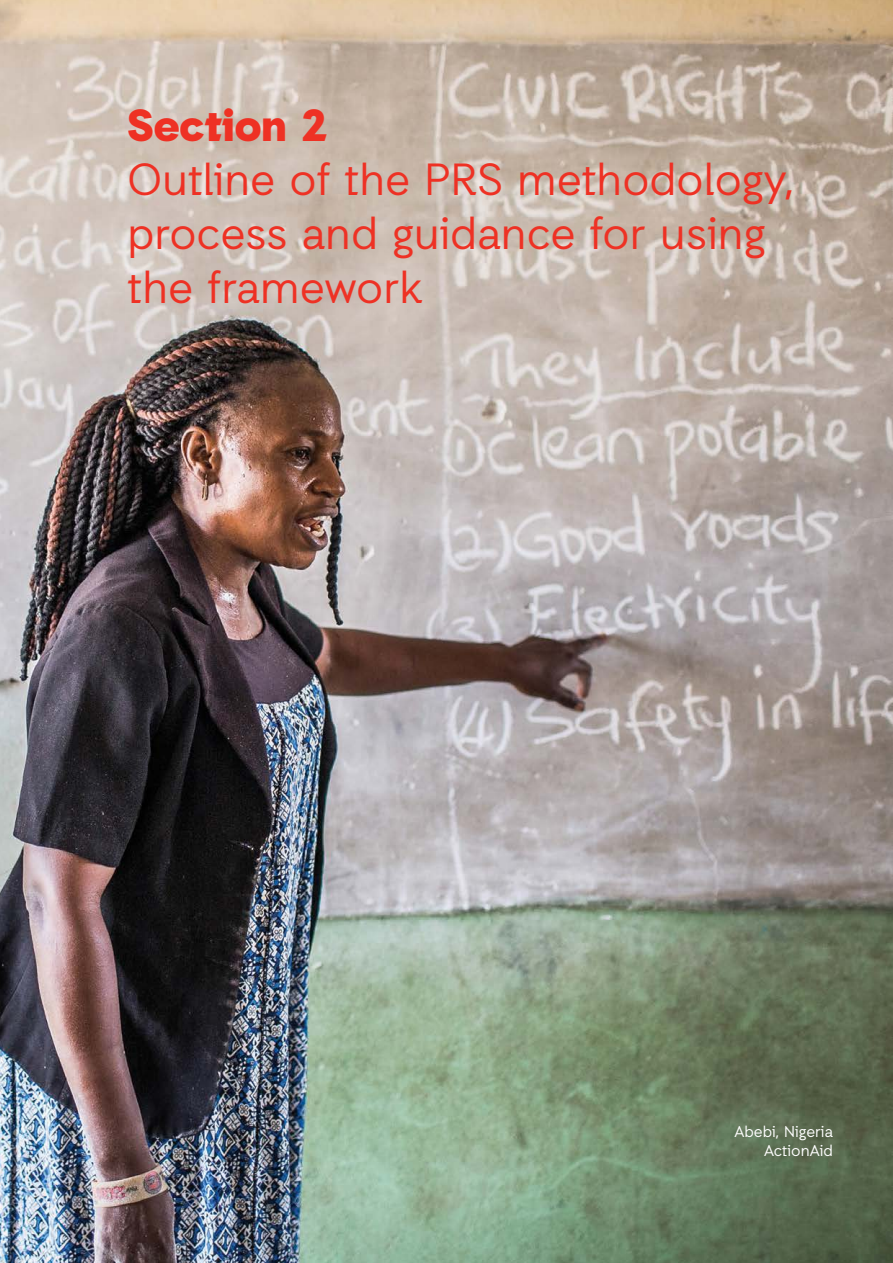
<style>
.page{position:relative;width:893px;height:1263px;background:#fff}
.page>*{position:absolute;margin:0;border:0;box-sizing:border-box;transform-origin:0 0}
.t1{font:45px/54px "Auxilia";color:#ee3124}
.t2{font:900 45px "Auxilia";color:#ee3124}
.t3{font:15.75px/18.9px "Auxilia";color:#fff;text-align:right}
</style>
<div class="page">
<img style="left:0;top:0;width:893px;height:1263px">
<p class="t2" style="left:128px;top:97px;width:203px">Section 2</p>
<p class="t1" style="left:128px;top:151px;width:668px">Outline of the PRS methodology, process and guidance for using the framework</p>
<p class="t3" style="left:734px;top:1121px;width:100px">Abebi, Nigeria<br>ActionAid</p>
</div>
